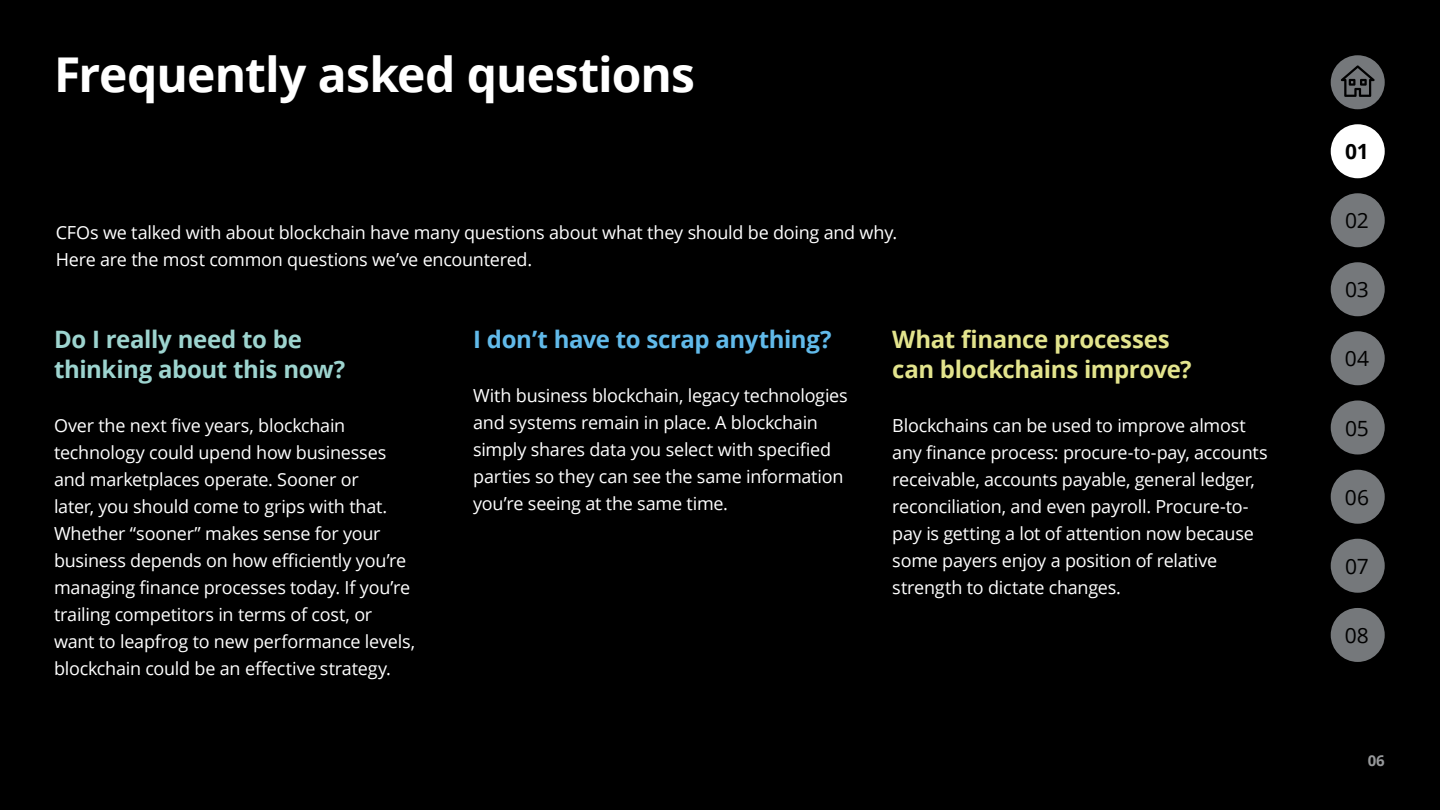
<style>
.page{position:relative;width:1440px;height:810px;background:#000}
.page>*{position:absolute;margin:0;border:0;box-sizing:border-box;transform-origin:0 0}
.t1{font:700 48px "Open Sans";letter-spacing:-.02em;color:#fff}
.t2{font:700 24px/30px "Open Sans";letter-spacing:-.015em;color:#e3e48d}
.t3{font:700 24px/30px "Open Sans";letter-spacing:-.015em;color:#9dd4cf}
.t4{font:700 24px "Open Sans";letter-spacing:-.02em;color:#61baea}
.t5{font:21px "Open Sans";letter-spacing:-.01em;color:#000}
.t6{font:700 21px "Open Sans";color:#000}
.t7{font:18px/27px "Open Sans";letter-spacing:-.015em;color:#fff}
.t8{font:700 15px "Open Sans";color:#97999b}
</style>
<div class="page">
<div style="left:1331px;top:331px;width:54px;height:54px;background:#75787b;border-radius:50%"></div>
<div style="left:1331px;top:400px;width:54px;height:54px;background:#75787b;border-radius:50%"></div>
<div style="left:1331px;top:124px;width:54px;height:54px;background:#fff;border-radius:50%"></div>
<svg style="left:1331px;top:55px;width:54px;height:54px"></svg>
<div style="left:1331px;top:262px;width:54px;height:54px;background:#75787b;border-radius:50%"></div>
<div style="left:1331px;top:193px;width:54px;height:54px;background:#75787b;border-radius:50%"></div>
<div style="left:1331px;top:539px;width:54px;height:54px;background:#75787b;border-radius:50%"></div>
<div style="left:1331px;top:608px;width:54px;height:54px;background:#75787b;border-radius:50%"></div>
<div style="left:1331px;top:470px;width:54px;height:54px;background:#75787b;border-radius:50%"></div>
<h1 class="t1" style="left:54px;top:41px;width:643px">Frequently asked questions</h1>
<p class="t7" style="left:56px;top:218px;width:843px">CFOs we talked with about blockchain have many questions about what they should be doing and why.<br>Here are the most common questions we’ve encountered.</p>
<h2 class="t3" style="left:54px;top:324px;width:293px">Do I really need to be thinking about this now?</h2>
<p class="t7" style="left:54px;top:412px;width:363px">Over the next five years, blockchain technology could upend how businesses and marketplaces operate. Sooner or<br>later, you should come to grips with that.<br>Whether “sooner” makes sense for your business depends on how efficiently you’re managing finance processes today. If you’re trailing competitors in terms of cost, or want to leapfrog to new performance levels, blockchain could be an effective strategy.</p>
<h2 class="t4" style="left:473px;top:323px;width:360px">I don’t have to scrap anything?</h2>
<p class="t7" style="left:473px;top:382px;width:376px">With business blockchain, legacy technologies and systems remain in place. A blockchain simply shares data you select with specified parties so they can see the same information you’re seeing at the same time.</p>
<h2 class="t2" style="left:892px;top:324px;width:301px">What finance processes can blockchains improve?</h2>
<p class="t7" style="left:892px;top:412px;width:377px">Blockchains can be used to improve almost any finance process: procure-to-pay, accounts receivable, accounts payable, general ledger, reconciliation, and even payroll. Procure-to&shy;pay is getting a lot of attention now because some payers enjoy a position of relative strength to dictate changes.</p>
<p class="t6" style="left:1345px;top:137px;width:25px">01</p>
<p class="t5" style="left:1345px;top:206px;width:25px">02</p>
<p class="t5" style="left:1345px;top:275px;width:25px">03</p>
<p class="t5" style="left:1345px;top:344px;width:26px">04</p>
<p class="t5" style="left:1345px;top:414px;width:25px">05</p>
<p class="t5" style="left:1345px;top:483px;width:26px">06</p>
<p class="t5" style="left:1345px;top:552px;width:25px">07</p>
<p class="t5" style="left:1345px;top:621px;width:26px">08</p>
<p class="t8" style="left:1368px;top:750px;width:18px">06</p>
</div>
